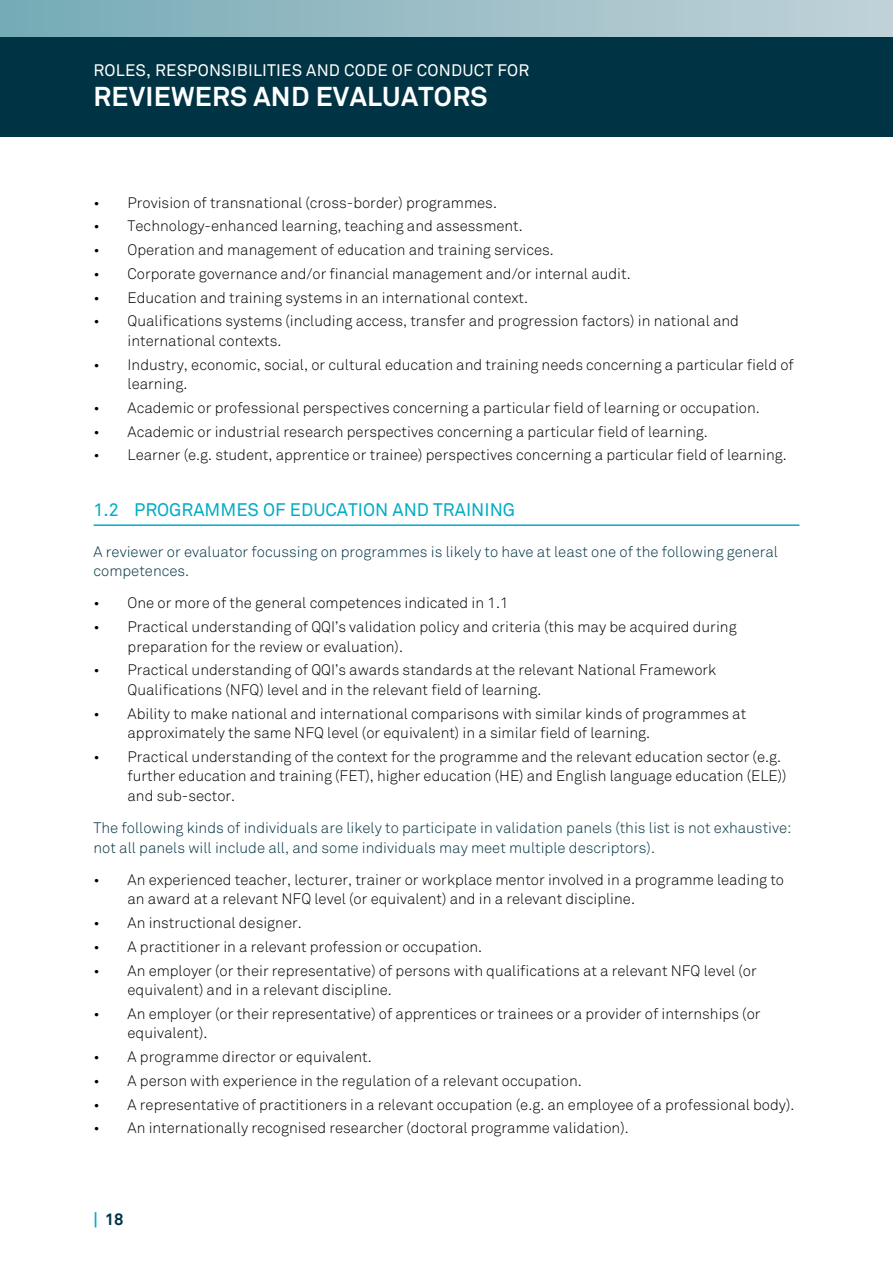
<style>
.page{position:relative;width:893px;height:1263px;background:#fff}
.page>*{position:absolute;margin:0;border:0;box-sizing:border-box;transform-origin:0 0}
.t1{font:700 27px "Akkurat";letter-spacing:.01em;color:#fff}
.t2{font:18px "Akkurat";color:#00acc7}
.t3{font:16.5px "Akkurat";letter-spacing:.01em;color:#fff}
.t4{font:700 16.5px "Akkurat";color:#003343}
.t5{font:300 15px/19.5px "Akkurat";color:#000}
.t6{font:300 15px/19.5px "Akkurat";color:#003343}
.s1{color:#00acc7}
</style>
<div class="page">
<div style="left:0;top:0;width:893px;height:55px;background:linear-gradient(to right,#76abb6,#c2d2d9)"></div>
<div style="left:0;top:37px;width:893px;height:99px;background:#003343"></div>
<hr style="left:94px;top:524px;width:705px;height:2px;background:#00acc7">
<p class="t3" style="left:94px;top:60px;width:437px">ROLES, RESPONSIBILITIES AND CODE OF CONDUCT FOR</p>
<h1 class="t1" style="left:94px;top:79px;width:395px">REVIEWERS AND EVALUATORS</h1>
<p class="t5" style="left:94px;top:193px;width:405px">• Provision of transnational (cross-border) programmes.</p>
<p class="t5" style="left:94px;top:217px;width:431px">• Technology-enhanced learning, teaching and assessment.</p>
<p class="t5" style="left:94px;top:240px;width:462px">• Operation and management of education and training services.</p>
<p class="t5" style="left:94px;top:264px;width:539px">• Corporate governance and/or financial management and/or internal audit.</p>
<p class="t5" style="left:94px;top:288px;width:436px">• Education and training systems in an international context.</p>
<p class="t5" style="left:128px;top:312px;width:613px;text-indent:-34px">• Qualifications systems (including access, transfer and progression factors) in national and international contexts.</p>
<p class="t5" style="left:128px;top:355px;width:668px;text-indent:-34px">• Industry, economic, social, or cultural education and training needs concerning a particular field of learning.</p>
<p class="t5" style="left:94px;top:398px;width:668px">• Academic or professional perspectives concerning a particular field of learning or occupation.</p>
<p class="t5" style="left:94px;top:422px;width:616px">• Academic or industrial research perspectives concerning a particular field of learning.</p>
<p class="t5" style="left:94px;top:446px;width:695px">• Learner (e.g. student, apprentice or trainee) perspectives concerning a particular field of learning.</p>
<p class="t2" style="left:94px;top:499px;width:423px">1.2 PROGRAMMES OF EDUCATION AND TRAINING</p>
<p class="t6" style="left:94px;top:542px;width:686px">A reviewer or evaluator focussing on programmes is likely to have at least one of the following general competences.</p>
<p class="t5" style="left:94px;top:594px;width:416px">• One or more of the general competences indicated in 1.1</p>
<p class="t5" style="left:128px;top:617px;width:611px;text-indent:-34px">• Practical understanding of QQI’s validation policy and criteria (this may be acquired during preparation for the review or evaluation).</p>
<p class="t5" style="left:128px;top:661px;width:590px;text-indent:-34px">• Practical understanding of QQI’s awards standards at the relevant National Framework<br>Qualifications (NFQ) level and in the relevant field of learning.</p>
<p class="t5" style="left:128px;top:704px;width:620px;text-indent:-34px">• Ability to make national and international comparisons with similar kinds of programmes at approximately the same NFQ level (or equivalent) in a similar field of learning.</p>
<p class="t5" style="left:128px;top:747px;width:660px;text-indent:-34px">• Practical understanding of the context for the programme and the relevant education sector (e.g. further education and training (FET), higher education (HE) and English language education (ELE)) and sub-sector.</p>
<p class="t6" style="left:94px;top:818px;width:699px">The following kinds of individuals are likely to participate in validation panels (this list is not exhaustive: not all panels will include all, and some individuals may meet multiple descriptors).</p>
<p class="t5" style="left:128px;top:870px;width:658px;text-indent:-34px">• An experienced teacher, lecturer, trainer or workplace mentor involved in a programme leading to an award at a relevant NFQ level (or equivalent) and in a relevant discipline.</p>
<p class="t5" style="left:94px;top:913px;width:210px">• An instructional designer.</p>
<p class="t5" style="left:94px;top:937px;width:390px">• A practitioner in a relevant profession or occupation.</p>
<p class="t5" style="left:128px;top:961px;width:631px;text-indent:-34px">• An employer (or their representative) of persons with qualifications at a relevant NFQ level (or equivalent) and in a relevant discipline.</p>
<p class="t5" style="left:128px;top:1004px;width:634px;text-indent:-34px">• An employer (or their representative) of apprentices or trainees or a provider of internships (or equivalent).</p>
<p class="t5" style="left:94px;top:1047px;width:280px">• A programme director or equivalent.</p>
<p class="t5" style="left:94px;top:1071px;width:490px">• A person with experience in the regulation of a relevant occupation.</p>
<p class="t5" style="left:94px;top:1095px;width:702px">• A representative of practitioners in a relevant occupation (e.g. an employee of a professional body).</p>
<p class="t5" style="left:94px;top:1119px;width:537px">• An internationally recognised researcher (doctoral programme validation).</p>
<p class="t4" style="left:94px;top:1209px;width:32px"><span class="s1">|</span> 18</p>
</div>
